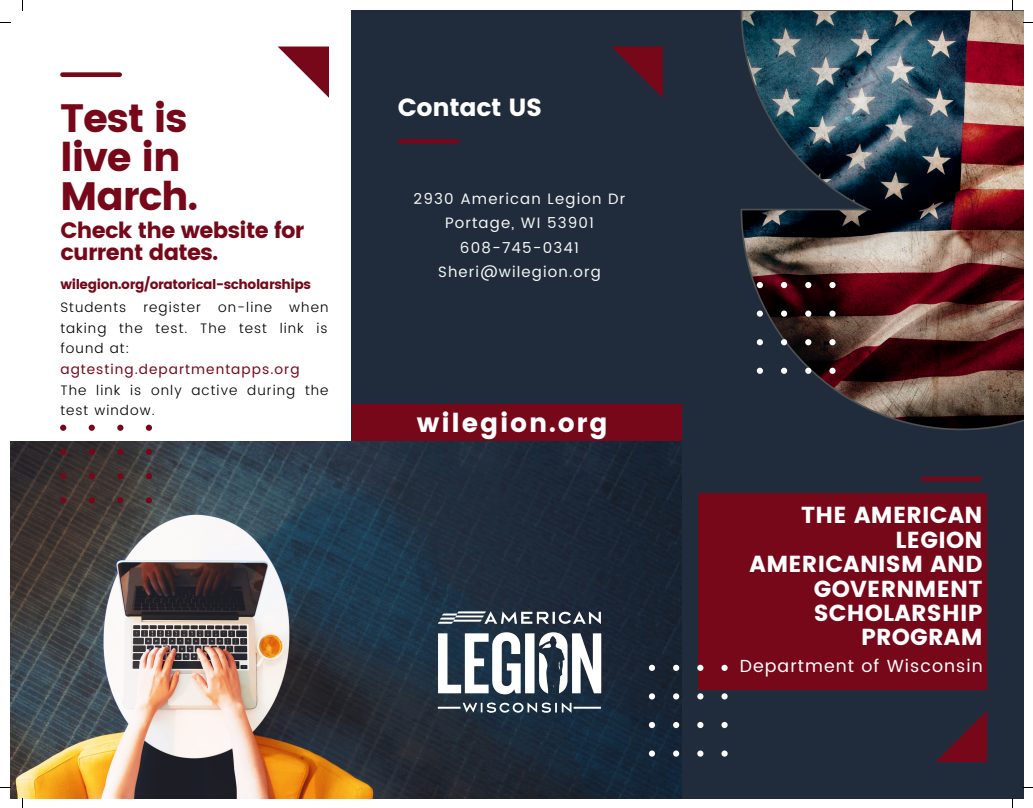
<style>
.page{position:relative;width:1033px;height:808px;background:#fff}
.page>*{position:absolute;margin:0;border:0;box-sizing:border-box;transform-origin:0 0}
.t1{font:39.5px/38.8px "Poppins";letter-spacing:-.03em;color:#760819}
.t2{font:26px "Poppins";letter-spacing:.07em;color:#fff}
.t3{font:24.75px "Poppins";letter-spacing:-.01em;color:#fff}
.t4{font:23.12px/24.4px "Poppins";letter-spacing:.01em;color:#fff;text-align:right}
.t5{font:22.25px/21.5px "Poppins";letter-spacing:-.03em;color:#760819}
.t6{font:17.5px "Poppins";letter-spacing:.06em;color:#fff}
.t7{font:15px "Poppins";letter-spacing:.075em;color:#f6f6f6}
.t8{font:300 13.75px/20.6px "Poppins";letter-spacing:.075em;color:#000;text-align:justify}
.t9{font:13.75px "Poppins";letter-spacing:.075em;color:#760819}
.t10{font:13.5px "Poppins";letter-spacing:-.03em;color:#760819}
</style>
<div class="page">
<div style="left:352px;top:10px;width:671px;height:788px;background:#202c3b"></div>
<div style="left:352px;top:404px;width:329px;height:37px;background:#760819"></div>
<img style="left:10px;top:442px;width:672px;height:356px">
<svg style="left:612px;top:47px;width:51px;height:51px"></svg>
<svg style="left:936px;top:711px;width:51px;height:51px"></svg>
<svg style="left:278px;top:47px;width:51px;height:51px"></svg>
<img style="left:740px;top:10px;width:283px;height:420px">
<svg style="left:60px;top:424px;width:92px;height:79px"></svg>
<svg style="left:756px;top:282px;width:79px;height:92px"></svg>
<div style="left:923px;top:476px;width:57px;height:5px;background:#760819"></div>
<div style="left:62px;top:72px;width:58px;height:5px;background:#760819"></div>
<div style="left:400px;top:139px;width:57px;height:5px;background:#760819"></div>
<div style="left:698px;top:493px;width:289px;height:196px;background:#760819"></div>
<svg style="left:649px;top:664px;width:78px;height:92px"></svg>
<img style="left:430px;top:580px;width:173px;height:174px">
<p class="t1" style="left:60px;top:99px;width:139px">Test is live in<br>March.</p>
<p class="t5" style="left:60px;top:219px;width:245px">Check the website for current dates.</p>
<p class="t10" style="left:60px;top:276px;width:252px">wilegion.org/oratorical-scholarships</p>
<p class="t8" style="left:60px;top:297px;width:269px">Students register on-line when taking the test. The test link is found at:</p>
<p class="t9" style="left:60px;top:361px;width:241px">agtesting.departmentapps.org</p>
<p class="t8" style="left:60px;top:379px;width:270px">The link is only active during the test window.</p>
<p class="t3" style="left:398px;top:93px;width:146px">Contact US</p>
<p class="t7" style="left:413px;top:190px;width:213px">2930 American Legion Dr</p>
<p class="t7" style="left:445px;top:214px;width:150px">Portage, WI 53901</p>
<p class="t7" style="left:460px;top:239px;width:120px">608-745-0341</p>
<p class="t7" style="left:438px;top:263px;width:164px">Sheri@wilegion.org</p>
<p class="t2" style="left:417px;top:408px;width:192px">wilegion.org</p>
<p class="t4" style="left:801px;top:503px;width:183px">THE AMERICAN<br>LEGION</p>
<p class="t4" style="left:749px;top:552px;width:234px">AMERICANISM AND<br>GOVERNMENT</p>
<p class="t4" style="left:813px;top:601px;width:170px">SCHOLARSHIP<br>PROGRAM</p>
<p class="t6" style="left:739px;top:656px;width:244px">Department of Wisconsin</p>
</div>
